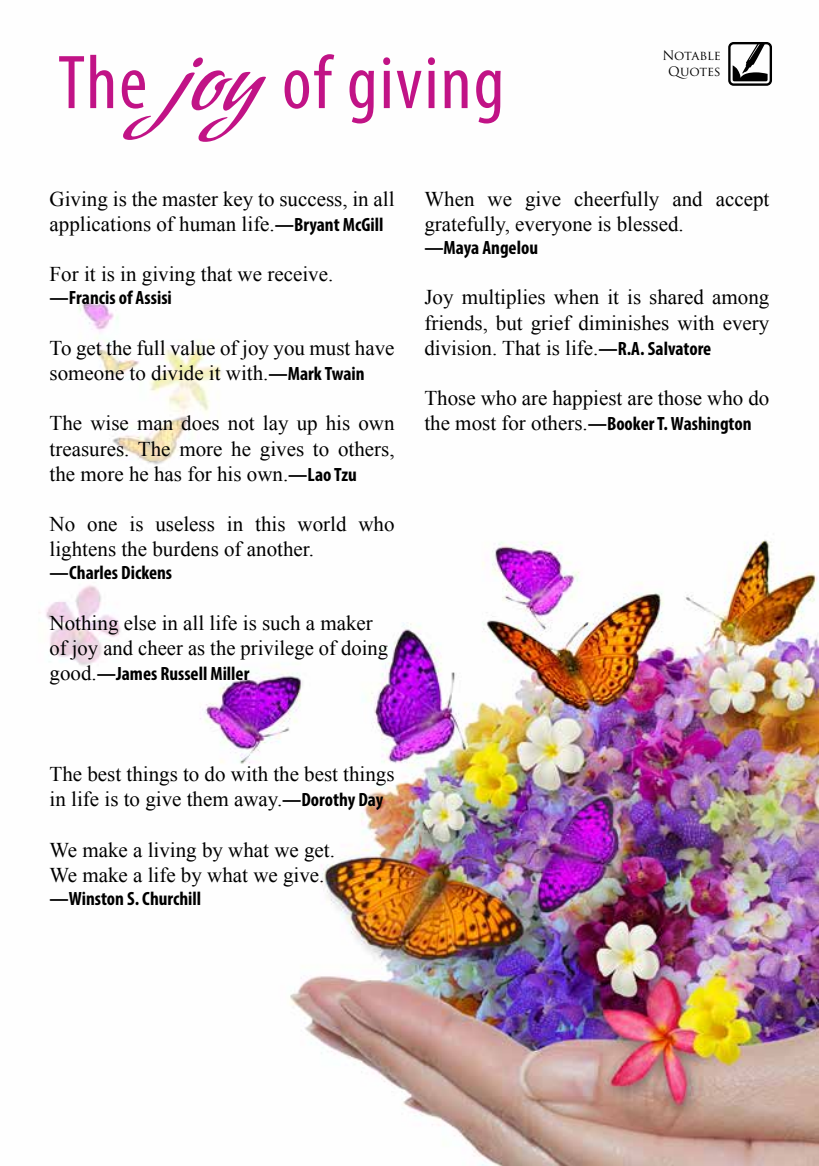
<style>
.page{position:relative;width:819px;height:1166px;background:#fff}
.page>*{position:absolute;margin:0;border:0;box-sizing:border-box;transform-origin:0 0}
.t1{font:condensed 77px "Myriad Pro";letter-spacing:.025em;color:#c11386}
.t2{font:21px/25.2px "Times New Roman";color:#000}
.t3{font:700 condensed 19.25px "Myriad Pro";color:#000}
.t4{font:12.78px/16.1px "Trajan Pro";letter-spacing:-.01em;color:#000;text-align:center}
.s1{font-family:"Amorinda";font-stretch:normal;font-size:105px}
.s2{font-family:"Myriad Pro";font-weight:700;font-stretch:condensed;font-size:19.25px}
.s3{font-family:"Times New Roman";font-weight:400;font-stretch:normal;font-size:21px}
</style>
<div class="page">
<img style="left:45px;top:45px;width:774px;height:1121px">
<div style="left:728px;top:42px;width:44px;height:44px;border:2px solid #000;border-radius:4px"></div>
<svg style="left:732px;top:43px;width:35px;height:38px"></svg>
<h1 class="t1" style="left:58px;top:36px;width:448px">The <span class="s1">joy</span> of giving</h1>
<p class="t4" style="left:662px;top:49px;width:60px">Notable<br>Quotes</p>
<p class="t2" style="left:50px;top:186px;width:346px">Giving is the master key to success, in all applications of human life.<span class="s2">—Bryant McGill</span></p>
<p class="t2" style="left:50px;top:261px;width:285px">For it is in giving that we receive.</p>
<p class="t3" style="left:50px;top:286px;width:124px">—Francis of Assisi</p>
<p class="t2" style="left:50px;top:335px;width:346px">To get the full value of joy you must have someone to divide it with.<span class="s2">—Mark Twain</span></p>
<p class="t2" style="left:50px;top:410px;width:346px;text-align:justify">The wise man does not lay up his own treasures. The more he gives to others, the more he has for his own.<span class="s2">—Lao Tzu</span></p>
<p class="t2" style="left:50px;top:511px;width:346px">No one is useless in this world who lightens the burdens of another.</p>
<p class="t3" style="left:50px;top:561px;width:124px">—Charles Dickens</p>
<p class="t2" style="left:50px;top:610px;width:340px">Nothing else in all life is such a maker of joy and cheer as the privilege of doing</p>
<p class="t3" style="left:50px;top:662px;width:201px"><span class="s3">good.</span>—James Russell Miller</p>
<p class="t2" style="left:424px;top:186px;width:346px">When we give cheerfully and accept gratefully, everyone is blessed.</p>
<p class="t3" style="left:424px;top:235px;width:115px">—Maya Angelou</p>
<p class="t2" style="left:424px;top:284px;width:346px;text-align:justify">Joy multiplies when it is shared among friends, but grief diminishes with every division. That is life.<span class="s2">—R.A. Salvatore</span></p>
<p class="t2" style="left:424px;top:385px;width:346px">Those who are happiest are those who do</p>
<p class="t3" style="left:424px;top:412px;width:329px"><span class="s3">the most for others.</span>—Booker T. Washington</p>
<p class="t2" style="left:50px;top:761px;width:346px">The best things to do with the best things in life is to give them away.<span class="s2">—Dorothy Day</span></p>
<p class="t2" style="left:50px;top:837px;width:287px">We make a living by what we get.<br>We make a life by what we give.</p>
<p class="t3" style="left:50px;top:886px;width:153px">—Winston S. Churchill</p>
</div>
